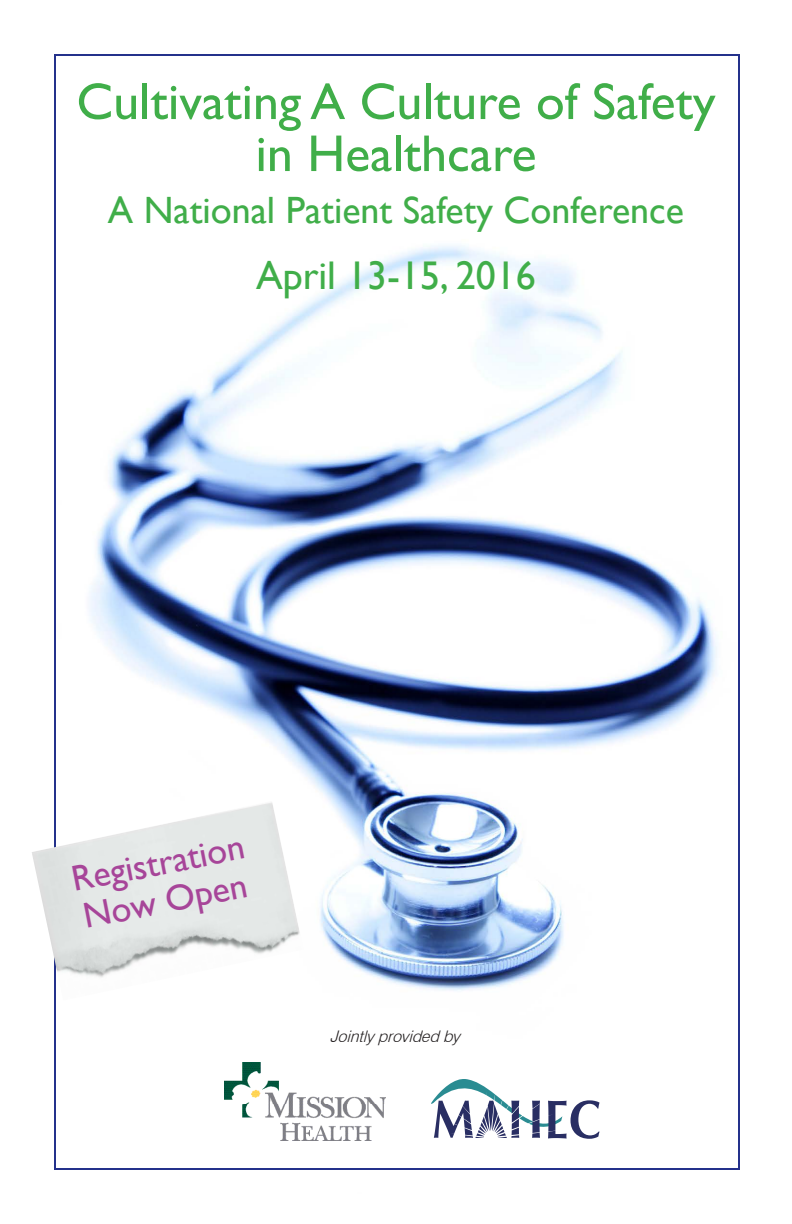
<style>
.page{position:relative;width:792px;height:1224px;background:#fff}
.page>*{position:absolute;margin:0;border:0;box-sizing:border-box;transform-origin:0 0}
.t1{font:52px/52px "Gill Sans";color:#40ae49;text-align:center}
.t2{font:40px "Gill Sans";color:#40ae49}
.t3{font:38px "Gill Sans";color:#40ae49}
.t4{font:36px/38px "Gill Sans";color:#a74599}
.t5{font:italic 300 16px "Swiss 721 BT";color:#231f20}
</style>
<div class="page">
<img style="left:89px;top:245px;width:628px;height:818px">
<img style="left:224px;top:1063px;width:162px;height:78px">
<svg style="left:431px;top:1079px;width:169px;height:60px"></svg>
<img style="left:32px;top:801px;width:272px;height:199px">
<p class="t1" style="left:76px;top:77px;width:641px">Cultivating A Culture of Safety in Healthcare</p>
<p class="t3" style="left:108px;top:188px;width:578px">A National Patient Safety Conference</p>
<p class="t2" style="left:256px;top:252px;width:281px">April 13-15, 2016</p>
<p class="t4" style="left:68px;top:862px;width:177px;rotate:-11deg">Registration<br>Now Open</p>
<p class="t5" style="left:330px;top:1026px;width:131px">Jointly providedby</p>
</div>
